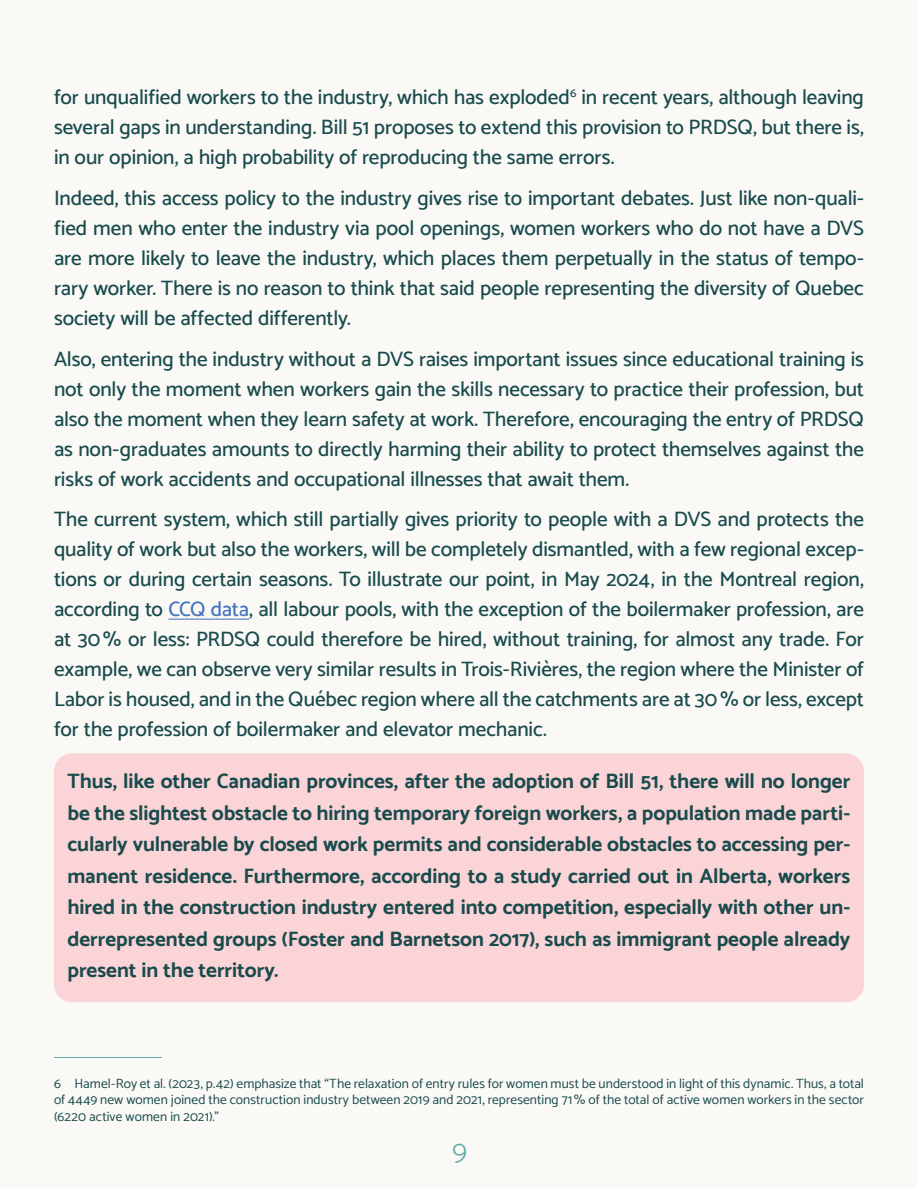
<style>
.page{position:relative;width:918px;height:1188px;background:#faf9f6}
.page>*{position:absolute;margin:0;border:0;box-sizing:border-box;transform-origin:0 0}
.t1{font:300 30px "Catamaran";color:#64aea9}
.t2{font:500 21px/30px "Catamaran";letter-spacing:-.005em;color:#194b4d;text-align:justify}
.Encadrer{font:700 21px/31.5px "Catamaran";letter-spacing:-.005em;color:#194b4d;text-align:justify}
.notes_de_bas_de_page{font:13.5px/16.5px "Catamaran";letter-spacing:.01em;color:#194b4d;text-align:justify}
.s1{color:#4474c0}
</style>
<div class="page">
<div style="left:54px;top:753px;width:810px;height:249px;background:#fbd4d7;border-radius:18px"></div>
<hr style="left:168px;top:619px;width:81px;height:1px;background:#4474c0">
<hr style="left:54px;top:1057px;width:108px;height:1px;background:#64aea9">
<p class="t2" style="left:54px;top:82px;width:811px">for unqualified workers to the industry, which has exploded<sup>6</sup> in recent years, although leaving several gaps in understanding. Bill 51 proposes to extend this provision to PRDSQ, but there is, in our opinion, a high probability of reproducing the same errors.</p>
<p class="t2" style="left:54px;top:182px;width:812px">Indeed, this access policy to the industry gives rise to important debates. Just like non-quali&shy;fied men who enter the industry via pool openings, women workers who do not have a DVS are more likely to leave the industry, which places them perpetually in the status of tempo&shy;rary worker. There is no reason to think that said people representing the diversity of Quebec society will be affected differently.</p>
<p class="t2" style="left:54px;top:343px;width:812px">Also, entering the industry without a DVS raises important issues since educational training is not only the moment when workers gain the skills necessary to practice their profession, but also the moment when they learn safety at work. Therefore, encouraging the entry of PRDSQ as non-graduates amounts to directly harming their ability to protect themselves against the risks of work accidents and occupational illnesses that await them.</p>
<p class="t2" style="left:54px;top:504px;width:812px">The current system, which still partially gives priority to people with a DVS and protects the quality of work but also the workers, will be completely dismantled, with a few regional excep&shy;tions or during certain seasons. To illustrate our point, in May 2024, in the Montreal region, according to <span class="s1">CCQ data</span>, all labour pools, with the exception of the boilermaker profession, are at 30% or less: PRDSQ could therefore be hired, without training, for almost any trade. For example, we can observe very similar results in Trois-Rivières, the region where the Minister of Labor is housed, and in the Québec region where all the catchments are at 30% or less, except for the profession of boilermaker and elevator mechanic.</p>
<p class="Encadrer" style="left:68px;top:765px;width:785px">Thus, like other Canadian provinces, after the adoption of Bill 51, there will no longer be the slightest obstacle to hiring temporary foreign workers, a population made parti&shy;cularly vulnerable by closed work permits and considerable obstacles to accessing per&shy;manent residence. Furthermore, according to a study carried out in Alberta, workers hired in the construction industry entered into competition, especially with other un&shy;derrepresented groups (Foster and Barnetson 2017), such as immigrant people already present in the territory.</p>
<p class="notes_de_bas_de_page" style="left:54px;top:1074px;width:812px">6 Hamel-Roy et al. (2023, p.42) emphasize that “The relaxation of entry rules for women must be understood in light of this dynamic. Thus, a total of 4449 new women joined the construction industry between 2019 and 2021, representing 71% of the total of active women workers in the sector (6220 active women in 2021).”</p>
<h1 class="t1" style="left:452px;top:1128px;width:17px">9</h1>
</div>
